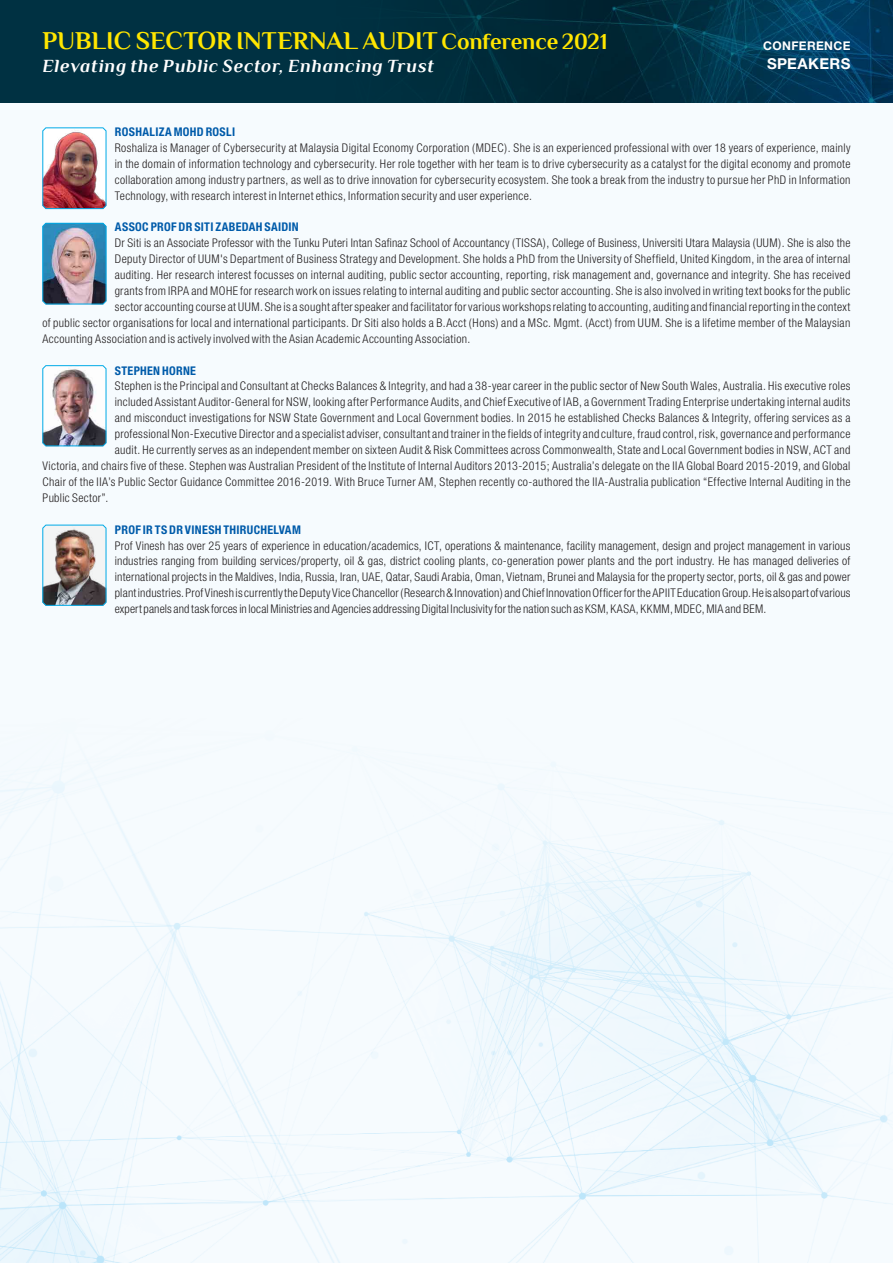
<style>
.page{position:relative;width:893px;height:1263px;background:#f6fbfe}
.page>*{position:absolute;margin:0;border:0;box-sizing:border-box;transform-origin:0 0}
.t1{font:700 25.65px "Philosopher";color:#ffe600}
.t2{font:italic 700 18.6px "Philosopher";letter-spacing:.045em;color:#fff}
.t3{font:700 15px "Helvetica Neue";letter-spacing:.025em;color:#fff}
.t4{font:300 condensed 12px/15.9px "Helvetica Neue";letter-spacing:.03em;color:#231f20;text-align:justify}
.t5{font:700 condensed 12px "Helvetica Neue";letter-spacing:.025em;color:#005baa}
.t6{font:700 12px "Helvetica Neue";letter-spacing:.03em;color:#fff}
.s1{font-size:22.8px}
</style>
<div class="page">
<div style="left:0;top:0;width:893px;height:102px;background:#003142"></div>
<img style="left:435px;top:0;width:458px;height:102px">
<img style="left:0;top:781px;width:889px;height:482px">
<img style="left:45px;top:132px;width:59px;height:75px">
<div style="left:43px;top:128px;width:63px;height:81px;border:1px solid #00aae7;border-radius:3px"></div>
<img style="left:45px;top:225px;width:59px;height:77px">
<div style="left:43px;top:223px;width:63px;height:81px;border:1px solid #00aae7;border-radius:3px"></div>
<img style="left:45px;top:367px;width:59px;height:77px">
<div style="left:43px;top:365px;width:63px;height:81px;border:1px solid #00aae7;border-radius:3px"></div>
<img style="left:45px;top:527px;width:59px;height:77px">
<div style="left:43px;top:525px;width:63px;height:81px;border:1px solid #00aae7;border-radius:3px"></div>
<h1 class="t1" style="left:43px;top:27px;width:566px">PUBLIC SECTOR INTERNAL AUDIT <span class="s1">CONFERENCE 2021</span></h1>
<h2 class="t2" style="left:43px;top:56px;width:393px">Elevating the Public Sector, Enhancing Trust</h2>
<p class="t6" style="left:763px;top:38px;width:87px">CONFERENCE</p>
<p class="t3" style="left:767px;top:55px;width:74px">SPEAKERS</p>
<p class="t5" style="left:115px;top:124px;width:28px">ROSHALIZA</p>
<p class="t5" style="left:174px;top:124px;width:9px">MOHD</p>
<p class="t5" style="left:206px;top:124px;width:26px">ROSLI</p>
<p class="t4" style="left:115px;top:140px;width:737px">Roshaliza is Manager of Cybersecurity at Malaysia Digital Economy Corporation (MDEC). She is an experienced professional with over 18 years of experience, mainly in the domain of information technology and cybersecurity. Her role together with her team is to drive cybersecurity as a catalyst for the digital economy and promote collaboration among industry partners, as well as to drive innovation for cybersecurity ecosystem. She took a break from the industry to pursue her PhD in Information Technology, with research interest in Internet ethics, Information security and user experience.</p>
<p class="t5" style="left:115px;top:220px;width:50px">ASSOC PROF</p>
<p class="t5" style="left:179px;top:220px;width:45px">DR SITI ZABEDAH</p>
<p class="t5" style="left:265px;top:220px;width:14px">SAIDIN</p>
<p class="t4" style="left:115px;top:235px;width:408px">Dr Siti is an Associate Professor with the Tunku Puteri Intan Safinaz School of Accountancy (TISSA</p>
<p class="t4" style="left:543px;top:235px;width:309px">), College of Business, Universiti Utara Malaysia (UUM). She is also the</p>
<p class="t4" style="left:115px;top:251px;width:737px">Deputy Director of UUM's Department of Business Strategy and Development. She holds a PhD from the University of Sheffield, United Kingdom, in the area of internal</p>
<p class="t4" style="left:115px;top:267px;width:737px">auditing. Her research interest focusses on internal auditing, public sector accounting, reporting, risk management and, governance and integrity. She has received</p>
<p class="t4" style="left:115px;top:283px;width:737px">grantsfrom IRPA and MOHE for research work on issuesrelating to internal auditing and public sector accounting. She is also involved in writing text booksfor the public</p>
<p class="t4" style="left:115px;top:299px;width:737px">sector accounting course at UUM. She is a sought after speaker and facilitator for various workshops relating to accounting, auditing and financial reporting in the context</p>
<p class="t4" style="left:42px;top:315px;width:809px">of public sector organisations for local and international participants. Dr Siti also holds a B.Acct (Hons) and a MSc. Mgmt. (Acct) from UUM. She is a lifetime member of the Malaysian</p>
<p class="t4" style="left:42px;top:330px;width:429px">Accounting Association and is actively involved with the Asian Academic Accounting Association.</p>
<p class="t5" style="left:115px;top:363px;width:33px">STEPHEN</p>
<p class="t5" style="left:162px;top:363px;width:8px">HORNE</p>
<p class="t4" style="left:115px;top:378px;width:737px">Stephen is the Principal and Consultant at Checks Balances &amp; Integrity, and had a 38-year career in the public sector of New South Wales, Australia. His executive roles</p>
<p class="t4" style="left:115px;top:394px;width:737px">included Assistant Auditor-General for NSW, looking after Performance Audits, and Chief Executive of IAB, a Government Trading Enterprise undertaking internal audits</p>
<p class="t4" style="left:115px;top:410px;width:737px">and misconduct investigations for NSW State Government and Local Government bodies. In 2015 he established Checks Balances &amp; Integrity, offering services as a</p>
<p class="t4" style="left:115px;top:426px;width:737px">professional Non-Executive Director and a specialist adviser, consultant and trainer in the fields of integrity and culture, fraud control, risk, governance and performance</p>
<p class="t4" style="left:115px;top:442px;width:737px">audit. He currentlyserves as an independent member on sixteen Audit &amp; Risk Committees across Commonwealth, State and Local Government bodiesin NSW, ACT and</p>
<p class="t4" style="left:43px;top:458px;width:809px">Victoria, and chairs five of these. Stephen was Australian President of the Institute of Internal Auditors 2013-2015; Australia’s delegate on the IIA Global Board 2015-2019, and Global</p>
<p class="t4" style="left:43px;top:474px;width:809px">Chair of the IIA’s Public Sector Guidance Committee 2016-2019. With Bruce Turner AM, Stephen recently co-authored the IIA-Australia publication “Effective Internal Auditing in the</p>
<p class="t4" style="left:43px;top:489px;width:67px">Public Sector”.</p>
<p class="t5" style="left:115px;top:522px;width:14px">PROF</p>
<p class="t5" style="left:143px;top:522px;width:88px">IR TS DR VINESHTHIRU</p>
<p class="t5" style="left:254px;top:522px;width:40px">CHELVAM</p>
<p class="t4" style="left:115px;top:537px;width:737px">Prof Vinesh has over 25 years of experience in education/academics, ICT, operations &amp; maintenance, facility management, design and project management in various industries ranging from building services/property, oil &amp; gas, district cooling plants, co-generation power plants and the port industry. He has managed deliveries of international projects in the Maldives, India, Russia, Iran, UAE, Qatar, Saudi Arabia, Oman, Vietnam, Brunei and Malaysia for the property sector, ports, oil &amp; gas and power plantindustries.ProfVineshiscurrentlytheDeputyViceChancellor(Research&amp;Innovation)andChiefInnovationOfficerfortheAPIITEducationGroup.Heisalsopartofvarious expert panels and task forces in local Ministries and Agencies addressing Digital Inclusivity for the nation such as KSM , KASA, KKMM , MDEC, MIA and BEM .</p>
</div>
